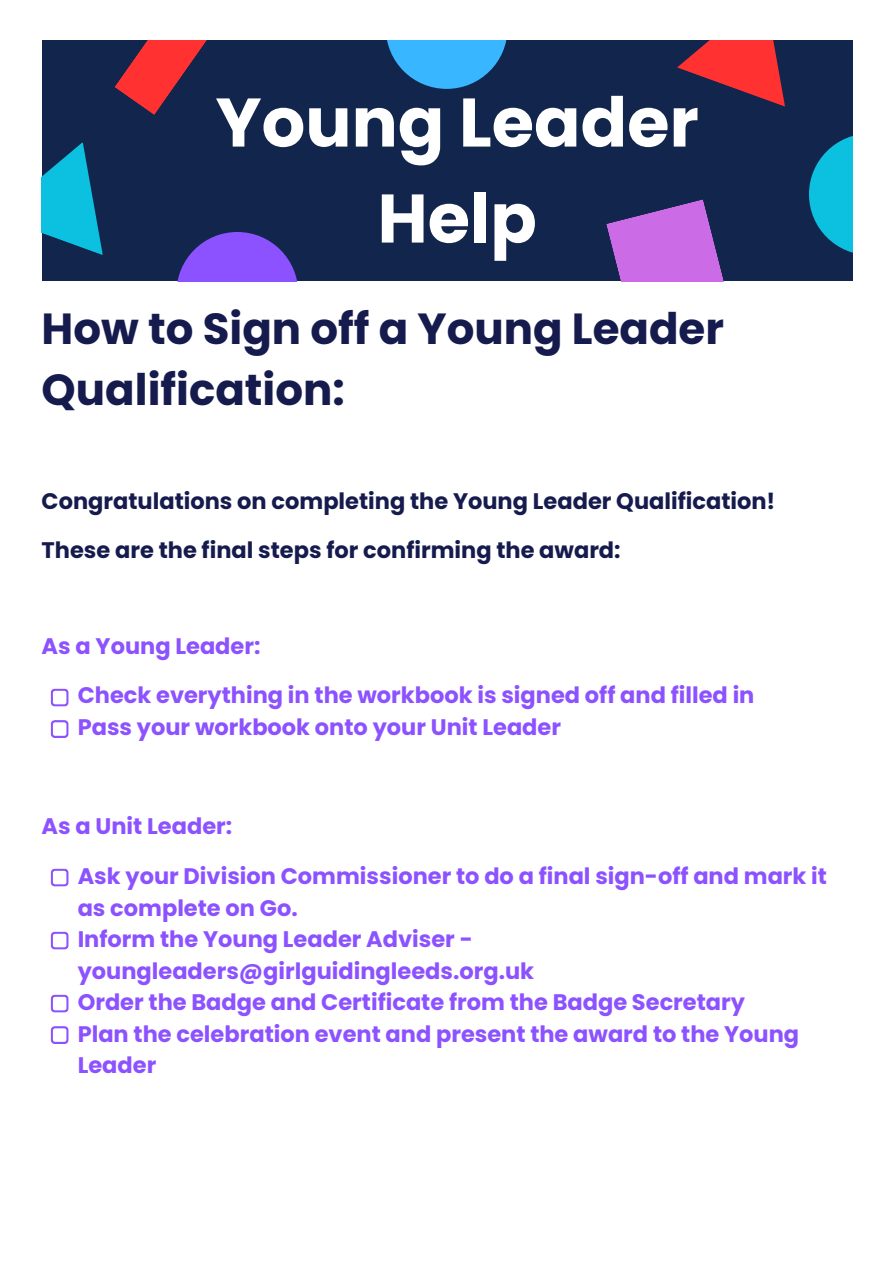
<style>
.page{position:relative;width:894px;height:1263px;background:#fff}
.page>*{position:absolute;margin:0;border:0;box-sizing:border-box;transform-origin:0 0}
.t1{font:700 68.55px "Poppins";color:#fff}
.t2{font:700 43.5px/60.8px "Poppins";color:#161b4e}
.t3{font:700 22.5px/31.5px "Poppins";color:#8c52ff}
.t4{font:700 22.5px "Poppins";color:#161b4e}
</style>
<div class="page">
<div style="left:42px;top:40px;width:810px;height:241px;background:#12254d"></div>
<svg style="left:606px;top:199px;width:118px;height:82px"></svg>
<svg style="left:177px;top:232px;width:120px;height:49px"></svg>
<svg style="left:387px;top:40px;width:120px;height:49px"></svg>
<svg style="left:809px;top:136px;width:43px;height:117px"></svg>
<svg style="left:677px;top:40px;width:108px;height:67px"></svg>
<svg style="left:42px;top:142px;width:61px;height:113px"></svg>
<svg style="left:115px;top:40px;width:92px;height:75px"></svg>
<svg style="left:51px;top:689px;width:18px;height:18px"></svg>
<svg style="left:51px;top:720px;width:18px;height:18px"></svg>
<svg style="left:51px;top:869px;width:18px;height:18px"></svg>
<svg style="left:51px;top:932px;width:18px;height:18px"></svg>
<svg style="left:51px;top:995px;width:18px;height:18px"></svg>
<svg style="left:51px;top:1026px;width:18px;height:18px"></svg>
<p class="t1" style="left:215px;top:75px;width:484px">Young Leader</p>
<p class="t1" style="left:377px;top:171px;width:161px">Help</p>
<h1 class="t2" style="left:42px;top:299px;width:683px">How to Sign off a Young Leader<br>Qualification:</h1>
<p class="t4" style="left:42px;top:485px;width:735px">Congratulations on completing the Young Leader Qualification!</p>
<p class="t4" style="left:42px;top:534px;width:580px">These are the final steps for confirming the award:</p>
<p class="t3" style="left:42px;top:630px;width:220px">As a Young Leader:</p>
<p class="t3" style="left:78px;top:680px;width:678px">Check everything in the workbook is signed off and filled in</p>
<p class="t3" style="left:78px;top:711px;width:484px">Pass your workbook onto your Unit Leader</p>
<p class="t3" style="left:42px;top:810px;width:192px">As a Unit Leader:</p>
<p class="t3" style="left:78px;top:861px;width:750px">Ask your Division Commissioner to do a final sign-off and mark it as complete on Go.</p>
<p class="t3" style="left:78px;top:924px;width:458px">Inform the Young Leader Adviser - youngleaders@girlguidingleeds.org.uk</p>
<p class="t3" style="left:78px;top:987px;width:668px">Order the Badge and Certificate from the Badge Secretary</p>
<p class="t3" style="left:78px;top:1018px;width:722px">Plan the celebration event and present the award to the Young<br>Leader</p>
</div>
